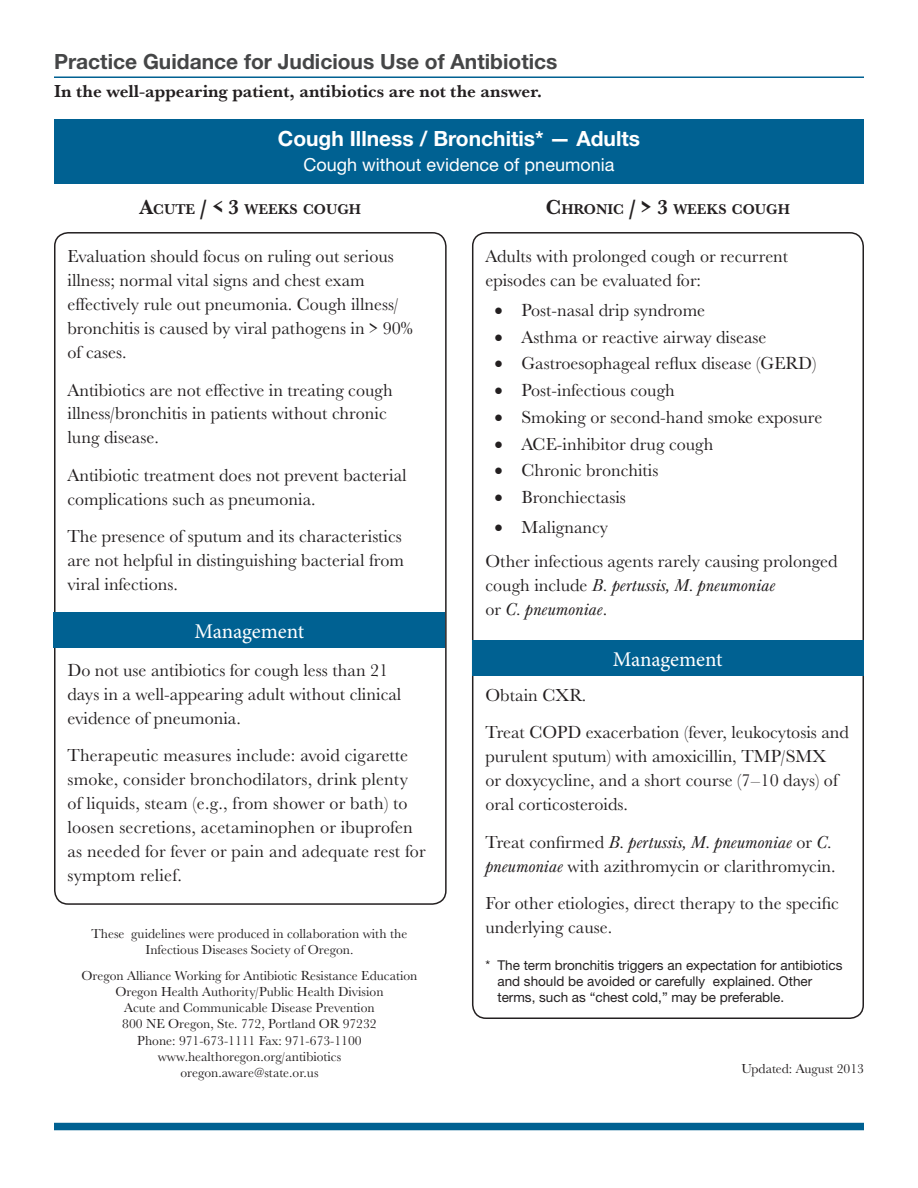
<style>
.page{position:relative;width:918px;height:1188px;background:#fff}
.page>*{position:absolute;margin:0;border:0;box-sizing:border-box;transform-origin:0 0}
.t1{font:700 21px "Helvetica Neue LT Std";color:#454647}
.t2{font:700 21px "Helvetica Neue LT Std";color:#fff}
.t3{font:21px "Minion Pro";letter-spacing:-.005em;color:#fff}
.t4{font:18px/24px "Baskerville URW";color:#231f20}
.t5{font:700 18px "Baskerville URW";color:#231f20}
.t6{font:italic 18px/24px "Baskerville URW";color:#231f20}
.t7{font:18px "Helvetica Neue LT Std";color:#fff}
.t8{font:700 14.7px "Baskerville URW";color:#231f20}
.t9{font:13.5px/16.2px "Baskerville URW";color:#231f20;text-align:center}
.t10{font:13.5px/16.5px "Helvetica Neue LT Std";color:#231f20}
.s1{font-size:21px}
.s2{font-style:normal}
.s3{font-style:italic}
</style>
<div class="page">
<div style="left:54px;top:1123px;width:810px;height:7px;background:#006192"></div>
<hr style="left:54px;top:76px;width:810px;height:2px;background:#006192">
<div style="left:54px;top:119px;width:810px;height:65px;background:#006192"></div>
<div style="left:54px;top:232px;width:393px;height:673px;border:2px solid #231f20;border-radius:14px"></div>
<div style="left:472px;top:232px;width:392px;height:787px;border:2px solid #231f20;border-radius:14px"></div>
<div style="left:54px;top:612px;width:391px;height:36px;background:#006192"></div>
<div style="left:472px;top:640px;width:391px;height:36px;background:#006192"></div>
<p class="t1" style="left:54px;top:49px;width:505px">Practice Guidance for Judicious Use of Antibiotics</p>
<p class="t5" style="left:54px;top:81px;width:490px">In the well-appearing patient, antibiotics are not the answer.</p>
<p class="t2" style="left:278px;top:126px;width:364px">Cough Illness / Bronchitis* — Adults</p>
<p class="t7" style="left:304px;top:154px;width:312px">Cough without evidence of pneumonia</p>
<p class="t8" style="left:139px;top:201px;width:223px"><span class="s1">A</span>CUTE <span class="s1">/ &lt; 3</span> WEEKS COUGH</p>
<p class="t8" style="left:546px;top:201px;width:246px"><span class="s1">C</span>HRONIC <span class="s1">/ &gt; 3</span> WEEKS COUGH</p>
<p class="t4" style="left:68px;top:244px;width:347px">Evaluation should focus on ruling out serious illness; normal vital signs and chest exam effectively rule out pneumonia. Cough illness/ bronchitis is caused by viral pathogens in &gt; 90% of cases.</p>
<p class="t4" style="left:68px;top:378px;width:327px">Antibiotics are not effective in treating cough illness/bronchitis in patients without chronic lung disease.</p>
<p class="t4" style="left:68px;top:463px;width:341px">Antibiotic treatment does not prevent bacterial complications such as pneumonia.</p>
<p class="t4" style="left:68px;top:525px;width:338px">The presence of sputum and its characteristics are not helpful in distinguishing bacterial from viral infections.</p>
<p class="t3" style="left:194px;top:618px;width:111px">Management</p>
<p class="t4" style="left:68px;top:658px;width:335px">Do not use antibiotics for cough less than 21 days in a well-appearing adult without clinical evidence of pneumonia.</p>
<p class="t4" style="left:68px;top:744px;width:360px">Therapeutic measures include: avoid cigarette smoke, consider bronchodilators, drink plenty of liquids, steam (e.g., from shower or bath) to loosen secretions, acetaminophen or ibuprofen as needed for fever or pain and adequate rest for symptom relief.</p>
<p class="t9" style="left:92px;top:925px;width:317px">These guidelines were produced in collaboration with the<br>Infectious Diseases Society of Oregon.</p>
<p class="t9" style="left:81px;top:967px;width:337px">Oregon Alliance Working for Antibiotic Resistance Education Oregon Health Authority/Public Health Division<br>Acute and Communicable Disease Prevention<br>800 NE Oregon, Ste. 772, Portland OR 97232<br>Phone: 971-673-1111 Fax: 971-673-1100 www.healthoregon.org/antibiotics<br>oregon.aware@state.or.us</p>
<p class="t4" style="left:485px;top:244px;width:304px">Adults with prolonged cough or recurrent episodes can be evaluated for:</p>
<p class="t4" style="left:494px;top:298px;width:212px">• Post-nasal drip syndrome</p>
<p class="t4" style="left:494px;top:325px;width:274px">• Asthma or reactive airway disease</p>
<p class="t4" style="left:494px;top:352px;width:323px">• Gastroesophageal reflux disease (GERD)</p>
<p class="t4" style="left:494px;top:378px;width:182px">• Post-infectious cough</p>
<p class="t4" style="left:494px;top:405px;width:329px">• Smoking or second-hand smoke exposure</p>
<p class="t4" style="left:494px;top:432px;width:220px">• ACE-inhibitor drug cough</p>
<p class="t4" style="left:494px;top:459px;width:165px">• Chronic bronchitis</p>
<p class="t4" style="left:494px;top:485px;width:133px">• Bronchiectasis</p>
<p class="t4" style="left:485px;top:510px;width:354px;line-height:34.5px;text-indent:9px">• Malignancy<br>Other infectious agents rarely causing prolonged</p>
<p class="t6" style="left:485px;top:574px;width:291px"><span class="s2">cough include</span> B. pertussis, M. pneumoniae <span class="s2">or</span> C. pneumoniae<span class="s2">.</span></p>
<p class="t3" style="left:613px;top:647px;width:111px">Management</p>
<p class="t4" style="left:485px;top:677px;width:365px;line-height:37.5px">Obtain CXR.<br>Treat COPD exacerbation (fever, leukocytosis and</p>
<p class="t4" style="left:485px;top:745px;width:354px">purulent sputum) with amoxicillin, TMP/SMX or doxycycline, and a short course (7–10 days) of oral corticosteroids.</p>
<p class="t4" style="left:485px;top:830px;width:352px">Treat confirmed <span class="s3">B. pertussis, M. pneumoniae</span> or <span class="s3">C. pneumoniae</span> with azithromycin or clarithromycin.</p>
<p class="t4" style="left:485px;top:892px;width:355px">For other etiologies, direct therapy to the specific underlying cause.</p>
<p class="t10" style="left:497px;top:956px;width:347px;text-indent:-12px">* The term bronchitis triggers an expectation for antibiotics and should be avoided or carefully explained. Other terms, such as “chest cold,” may be preferable.</p>
<p class="t9" style="left:741px;top:1060px;width:124px">Updated: August 2013</p>
</div>
